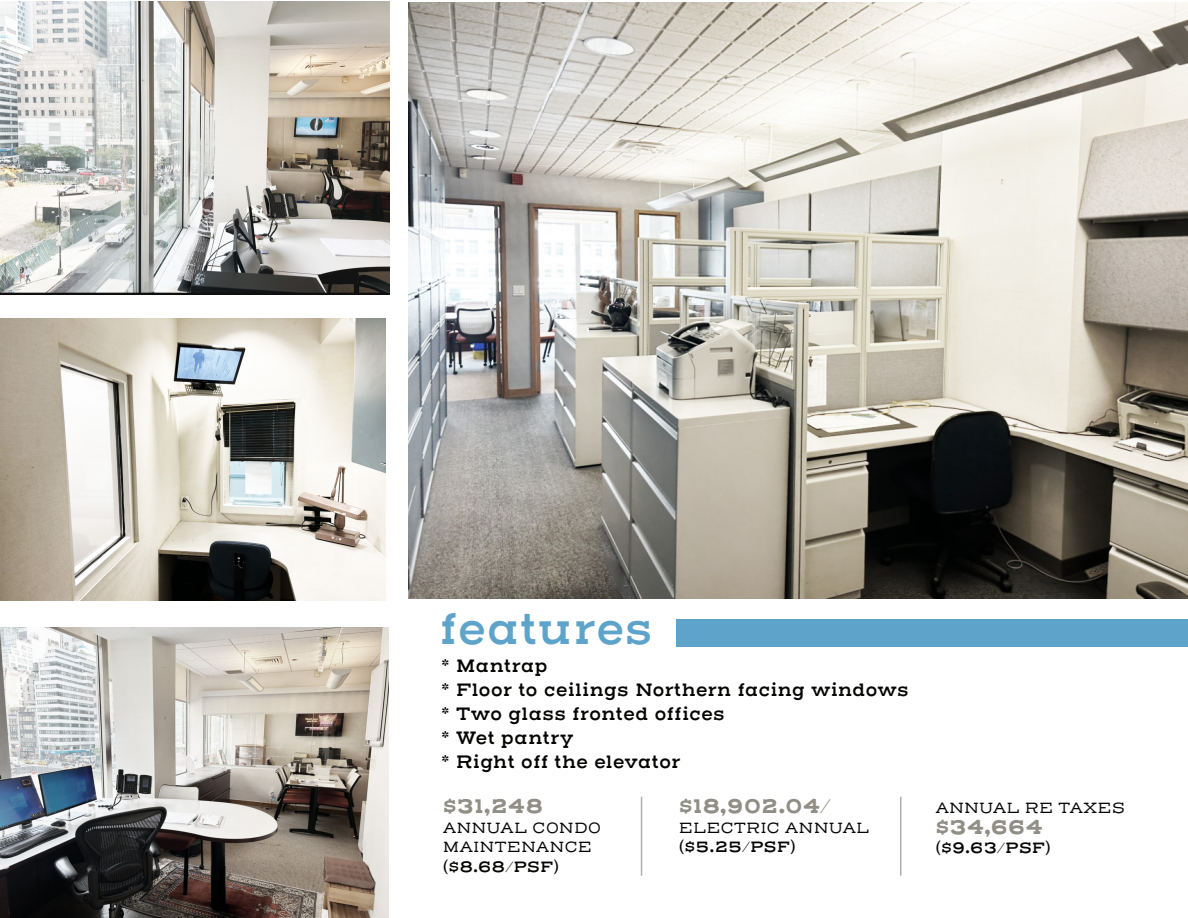
<style>
.page{position:relative;width:1188px;height:918px;background:#fff}
.page>*{position:absolute;margin:0;border:0;box-sizing:border-box;transform-origin:0 0}
.t1{font:600 43.5px "Henderson Slab Basic";color:#5ea3ca}
.t2{font:700 19.5px "Henderson Slab Basic";color:#908e85}
.t3{font:600 18px "Henderson Slab Basic";color:#040503}
.t4{font:15px/19.5px "Henderson Slab Basic";color:#040503}
.t5{font:600 15px "Henderson Slab Basic";letter-spacing:-.01em;color:#040503}
</style>
<div class="page">
<img style="left:1px;top:627px;width:387px;height:291px">
<img style="left:0;top:319px;width:385px;height:282px">
<img style="left:408px;top:2px;width:780px;height:596px">
<img style="left:0;top:2px;width:389px;height:293px">
<div style="left:676px;top:619px;width:512px;height:28px;background:#5ea3ca"></div>
<hr style="left:641px;top:797px;width:1px;height:79px;background:#231f20">
<hr style="left:900px;top:797px;width:2px;height:79px;background:#231f20">
<p class="t1" style="left:439px;top:601px;width:216px">features</p>
<p class="t3" style="left:441px;top:654px;width:108px">* Mantrap</p>
<p class="t3" style="left:441px;top:678px;width:469px">* Floor to ceilings Northern facing windows</p>
<p class="t3" style="left:441px;top:702px;width:285px">* Two glass fronted offices</p>
<p class="t3" style="left:441px;top:726px;width:134px">* Wet pantry</p>
<p class="t3" style="left:441px;top:750px;width:241px">* Right off the elevator</p>
<p class="t2" style="left:443px;top:794px;width:102px">$31,248</p>
<p class="t4" style="left:443px;top:818px;width:160px">ANNUAL CONDO<br>MAINTENANCE</p>
<p class="t5" style="left:443px;top:857px;width:118px">($8.68/PSF)</p>
<p class="t2" style="left:679px;top:794px;width:153px">$18,902.04/</p>
<p class="t4" style="left:679px;top:818px;width:192px">ELECTRIC ANNUAL</p>
<p class="t5" style="left:679px;top:837px;width:119px">($5.25/PSF)</p>
<p class="t4" style="left:935px;top:798px;width:192px">ANNUAL RE TAXES</p>
<p class="t2" style="left:935px;top:814px;width:109px">$34,664</p>
<p class="t5" style="left:935px;top:838px;width:117px">($9.63/PSF)</p>
</div>
